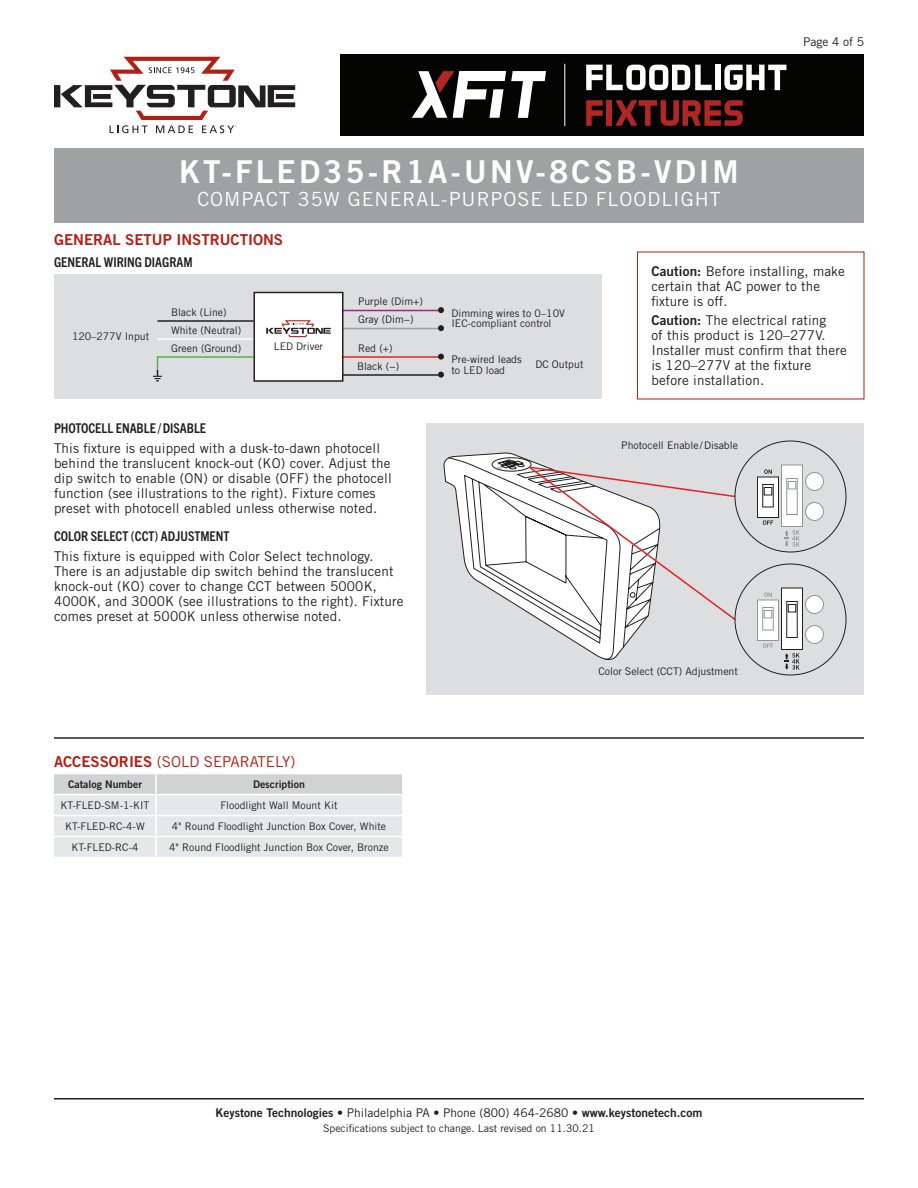
<style>
.page{position:relative;width:918px;height:1188px;background:#fff}
.page>*{position:absolute;margin:0;border:0;box-sizing:border-box;transform-origin:0 0}
.t1{font:31.5px "Trade Gothic LT Std Bd 2";letter-spacing:.1em;color:#fff}
.SubTitle{font:19.5px "Trade Gothic LT Std";letter-spacing:.05em;color:#fff}
.Heading_01{font:15px "Trade Gothic LT Std";color:#b41d15}
.Heading_01-2{font:15px "Trade Gothic LT Std Bd 2";color:#b41d15}
.Text_SpaceBelow{font:13.5px/15px "Trade Gothic LT Std";letter-spacing:.01em;color:#231f20}
.Heading_02{font:700 condensed 13.5px "Trade Gothic Next LT Pro";color:#231f20}
.t2{font:12px "Trade Gothic LT Std Bd 2";color:#231f20}
.Page{font:12px "Trade Gothic LT Std";color:#231f20}
.Art_Callout_Left{font:10.5px/10.5px "Trade Gothic LT Std";color:#231f20}
.Table_Text{font:10.5px "Trade Gothic LT Std";color:#231f20}
.Art_Callout{font:10.5px "Trade Gothic LT Std";color:#231f20}
.Rev{font:10.5px "Trade Gothic LT Std";color:#231f20}
.Table_Header{font:10.5px "Trade Gothic LT Std Bd 2";color:#231f20}
.s1{font-family:"Trade Gothic LT Std Bd 2"}
.s2{font-family:"Trade Gothic LT Std"}
</style>
<div class="page">
<hr style="left:54px;top:1098px;width:810px;height:2px;background:#231f20">
<div style="left:54px;top:148px;width:810px;height:75px;background:#a0a1a3"></div>
<hr style="left:54px;top:737px;width:810px;height:2px;background:#231f20">
<div style="left:54px;top:274px;width:548px;height:125px;background:#dddee0"></div>
<hr style="left:158px;top:320px;width:96px;height:2px;background:#231f20">
<hr style="left:158px;top:338px;width:96px;height:2px;background:#fff">
<hr style="left:342px;top:310px;width:96px;height:1px;background:#ab208e">
<hr style="left:342px;top:356px;width:96px;height:2px;background:#ee1d23">
<hr style="left:342px;top:328px;width:96px;height:1px;background:#9d9fa2">
<hr style="left:342px;top:374px;width:96px;height:2px;background:#231f20">
<hr style="left:158px;top:356px;width:96px;height:2px;background:#4cb848">
<svg style="left:153px;top:356px;width:9px;height:25px"></svg>
<svg style="left:438px;top:307px;width:6px;height:6px"></svg>
<svg style="left:438px;top:354px;width:6px;height:6px"></svg>
<svg style="left:438px;top:325px;width:6px;height:6px"></svg>
<svg style="left:438px;top:372px;width:6px;height:6px"></svg>
<div style="left:254px;top:292px;width:89px;height:89px;background:#fff"></div>
<div style="left:254px;top:292px;width:90px;height:90px;border:2px solid #231f20"></div>
<svg style="left:266px;top:320px;width:65px;height:17px"></svg>
<div style="left:426px;top:423px;width:438px;height:271px;background:#dddee0"></div>
<svg style="left:443px;top:453px;width:76px;height:31px"></svg>
<svg style="left:448px;top:456px;width:289px;height:204px"></svg>
<div style="left:758px;top:477px;width:20px;height:41px;background:#fff"></div>
<div style="left:757px;top:477px;width:22px;height:41px;border:1px solid #231f20"></div>
<svg style="left:762px;top:484px;width:12px;height:24px"></svg>
<div style="left:781px;top:465px;width:22px;height:62px;background:#fff;border:1px solid #939598"></div>
<svg style="left:786px;top:478px;width:12px;height:37px"></svg>
<div style="left:806px;top:472px;width:18px;height:18px;background:#fff;border-radius:50%"></div>
<div style="left:805px;top:472px;width:19px;height:19px;border:1px solid #939598;border-radius:50%"></div>
<div style="left:806px;top:502px;width:18px;height:18px;background:#fff;border-radius:50%"></div>
<div style="left:805px;top:502px;width:19px;height:19px;border:1px solid #939598;border-radius:50%"></div>
<svg style="left:764px;top:469px;width:8px;height:5px"></svg>
<svg style="left:763px;top:520px;width:10px;height:5px"></svg>
<svg style="left:784px;top:530px;width:16px;height:17px"></svg>
<div style="left:757px;top:600px;width:22px;height:41px;background:#fff;border:1px solid #939598"></div>
<svg style="left:762px;top:607px;width:12px;height:24px"></svg>
<div style="left:782px;top:588px;width:20px;height:62px;background:#fff"></div>
<div style="left:781px;top:588px;width:22px;height:62px;border:1px solid #231f20"></div>
<svg style="left:786px;top:601px;width:12px;height:37px"></svg>
<div style="left:806px;top:596px;width:18px;height:18px;background:#fff;border-radius:50%"></div>
<div style="left:805px;top:595px;width:19px;height:19px;border:1px solid #939598;border-radius:50%"></div>
<div style="left:806px;top:626px;width:18px;height:18px;background:#fff;border-radius:50%"></div>
<div style="left:805px;top:625px;width:19px;height:19px;border:1px solid #939598;border-radius:50%"></div>
<svg style="left:764px;top:592px;width:8px;height:5px"></svg>
<svg style="left:763px;top:643px;width:10px;height:5px"></svg>
<svg style="left:784px;top:653px;width:16px;height:17px"></svg>
<svg style="left:54px;top:774px;width:348px;height:83px;background:#e1e2e4"></svg>
<hr style="left:155px;top:774px;width:2px;height:20px;background:#fff">
<hr style="left:54px;top:794px;width:102px;height:1px;background:#fff">
<hr style="left:156px;top:794px;width:246px;height:1px;background:#fff">
<hr style="left:155px;top:795px;width:2px;height:20px;background:#fff">
<hr style="left:54px;top:815px;width:102px;height:1px;background:#fff">
<hr style="left:156px;top:815px;width:246px;height:1px;background:#fff">
<hr style="left:155px;top:816px;width:2px;height:20px;background:#fff">
<hr style="left:54px;top:836px;width:102px;height:1px;background:#fff">
<hr style="left:156px;top:836px;width:246px;height:1px;background:#fff">
<hr style="left:155px;top:837px;width:2px;height:20px;background:#fff">
<div style="left:340px;top:54px;width:524px;height:82px;background:#040503"></div>
<svg style="left:54px;top:57px;width:241px;height:76px"></svg>
<svg style="left:412px;top:71px;width:134px;height:47px"></svg>
<hr style="left:564px;top:64px;width:1px;height:62px;background:#fff">
<svg style="left:586px;top:65px;width:126px;height:25px"></svg>
<div style="left:715px;top:65px;width:6px;height:25px;background:#fff"></div>
<svg style="left:724px;top:65px;width:62px;height:25px"></svg>
<svg style="left:586px;top:100px;width:17px;height:26px"></svg>
<div style="left:606px;top:100px;width:6px;height:26px;background:#b12724"></div>
<svg style="left:615px;top:100px;width:128px;height:26px"></svg>
<p class="t1" style="left:179px;top:152px;width:561px">KT-FLED35-R1A-UNV-8CSB-VDIM</p>
<p class="SubTitle" style="left:197px;top:187px;width:525px">COMPACT 35W GENERAL-PURPOSE LED FLOODLIGHT</p>
<p class="Page" style="left:803px;top:35px;width:62px">Page 4 of 5</p>
<p class="Heading_01-2" style="left:54px;top:230px;width:231px">GENERAL SETUP INSTRUCTIONS</p>
<p class="Heading_02" style="left:54px;top:253px;width:140px">GENERAL WIRING DIAGRAM</p>
<p class="Art_Callout_Left" style="left:72px;top:331px;width:79px">120–277V Input</p>
<p class="Art_Callout_Left" style="left:171px;top:307px;width:57px">Black (Line)</p>
<p class="Art_Callout_Left" style="left:171px;top:325px;width:72px">White (Neutral)</p>
<p class="Art_Callout_Left" style="left:171px;top:343px;width:72px">Green (Ground)</p>
<p class="Art_Callout" style="left:274px;top:339px;width:51px">LED Driver</p>
<p class="Art_Callout_Left" style="left:358px;top:296px;width:66px">Purple (Dim+)</p>
<p class="Art_Callout_Left" style="left:358px;top:343px;width:36px">Red (+)</p>
<p class="Art_Callout_Left" style="left:358px;top:314px;width:57px">Gray (Dim−)</p>
<p class="Art_Callout_Left" style="left:357px;top:361px;width:44px">Black (−)</p>
<p class="Heading_02" style="left:54px;top:419px;width:154px">PHOTOCELL ENABLE /DISABLE</p>
<p class="Text_SpaceBelow" style="left:54px;top:440px;width:339px">This fixture is equipped with a dusk-to-dawn photocell behind the translucent knock-out (KO) cover. Adjust the dip switch to enable (ON) or disable (OFF) the photocell function (see illustrations to the right). Fixture comes preset with photocell enabled unless otherwise noted.</p>
<p class="Heading_02" style="left:54px;top:527px;width:177px">COLOR SELECT (CCT) ADJUSTMENT</p>
<p class="Text_SpaceBelow" style="left:54px;top:548px;width:351px">This fixture is equipped with Color Select technology.<br>There is an adjustable dip switch behind the translucent knock-out (KO) cover to change CCT between 5000K, 4000K, and 3000K (see illustrations to the right). Fixture comes preset at 5000K unless otherwise noted.</p>
<p class="Art_Callout_Left" style="left:452px;top:307px;width:115px">Dimming wires to 0–10V<br>IEC-compliant control</p>
<p class="Art_Callout_Left" style="left:452px;top:354px;width:72px">Pre-wired leads to LED load</p>
<p class="Art_Callout_Left" style="left:536px;top:359px;width:49px">DC Output</p>
<p class="Text_SpaceBelow" style="left:651px;top:263px;width:195px"><span class="s1">Caution:</span> Before installing, make certain that AC power to the fixture is off.</p>
<p class="Text_SpaceBelow" style="left:651px;top:313px;width:197px"><span class="s1">Caution:</span> The electrical rating<br>of this product is 120–277V.<br>Installer must confirm that there is 120–277V at the fixture before installation.</p>
<p class="Art_Callout" style="left:621px;top:439px;width:118px">Photocell Enable /Disable</p>
<p class="Art_Callout" style="left:598px;top:665px;width:141px">Color Select (CCT) Adjustment</p>
<p class="Heading_01" style="left:54px;top:752px;width:243px"><span class="s1">ACCESSORIES</span> (SOLD SEPARATELY)</p>
<p class="Table_Header" style="left:68px;top:778px;width:75px">Catalog Number</p>
<p class="Table_Header" style="left:253px;top:778px;width:53px">Description</p>
<p class="Table_Text" style="left:61px;top:799px;width:90px">KT-FLED-SM-1-KIT</p>
<p class="Table_Text" style="left:220px;top:799px;width:119px">Floodlight Wall Mount Kit</p>
<p class="Table_Text" style="left:65px;top:820px;width:81px">KT-FLED-RC-4-W</p>
<p class="Table_Text" style="left:172px;top:820px;width:216px">4" Round Floodlight Junction Box Cover, White</p>
<p class="Table_Text" style="left:71px;top:841px;width:69px">KT-FLED-RC-4</p>
<p class="Table_Text" style="left:169px;top:841px;width:221px">4" Round Floodlight Junction Box Cover, Bronze</p>
<p class="t2" style="left:215px;top:1105px;width:489px">Keystone Technologies <span class="s2">• Philadelphia PA • Phone (800) 464-2680 •</span> www.keystonetech.com</p>
<p class="Rev" style="left:323px;top:1122px;width:273px">Specifications subject to change. Last revised on 11.30.21</p>
</div>
